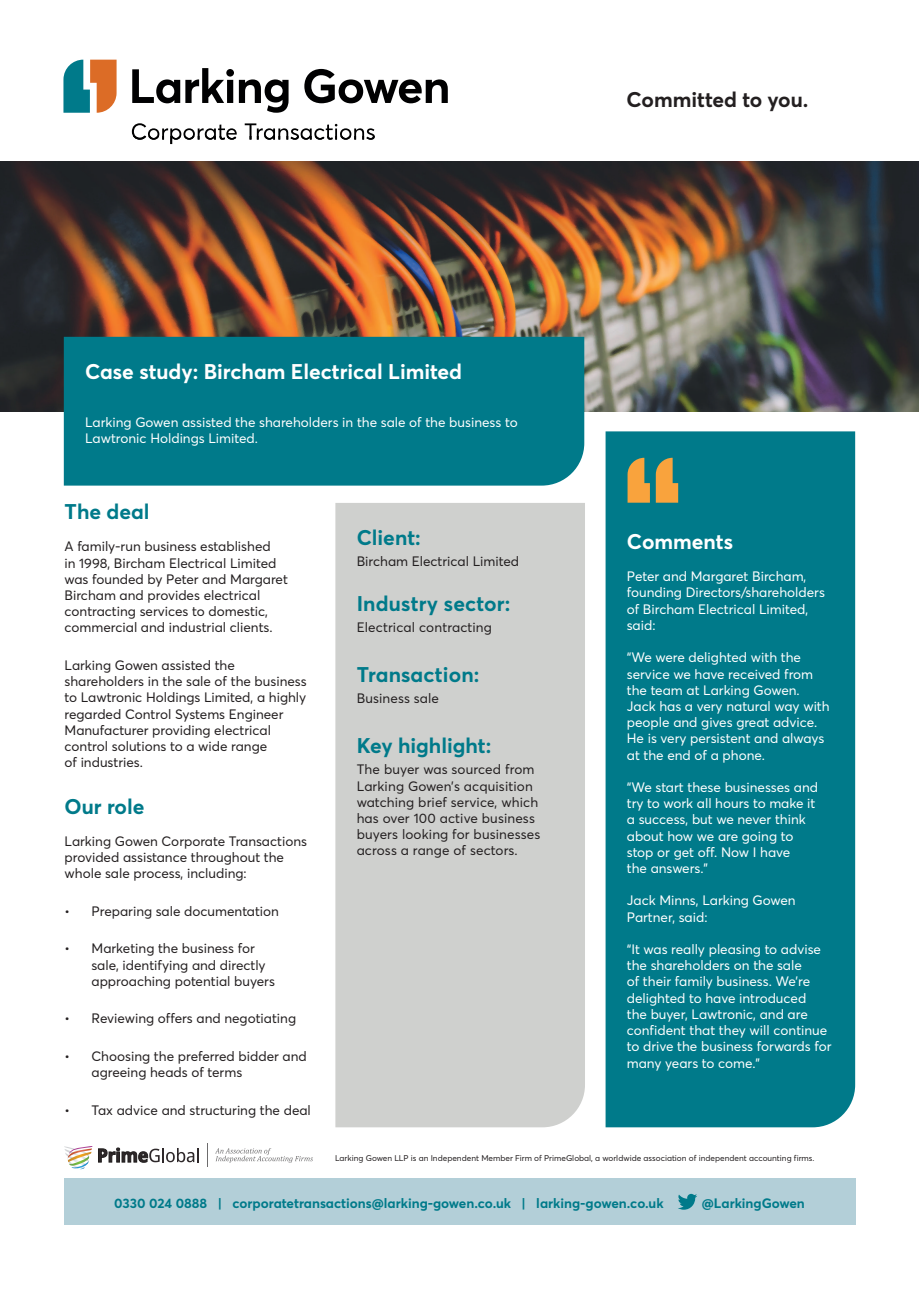
<style>
.page{position:relative;width:919px;height:1289px;background:#fff}
.page>*{position:absolute;margin:0;border:0;box-sizing:border-box;transform-origin:0 0}
.t1{font:700 21px "Averta";color:#007a8a}
.t2{font:700 21px "Averta";color:#fff}
.t3{font:700 21px "Averta";color:#231f20}
.t4{font:13.5px/16.2px "Averta";color:#231f20}
.t5{font:13.5px/16.2px "Averta";color:#fff}
.t6{font:700 13.5px "Averta";color:#007a8a}
.t7{font:8.25px "Averta";color:#231f20}
</style>
<div class="page">
<div style="left:335px;top:503px;width:250px;height:624px;background:#cfd0ce"></div>
<img style="left:0;top:162px;width:918px;height:249px">
<div style="left:64px;top:337px;width:520px;height:148px;background:#007a8a"></div>
<svg style="left:132px;top:68px;width:156px;height:45px"></svg>
<svg style="left:304px;top:69px;width:144px;height:34px"></svg>
<svg style="left:63px;top:60px;width:54px;height:53px"></svg>
<svg style="left:132px;top:123px;width:105px;height:21px"></svg>
<svg style="left:245px;top:123px;width:130px;height:17px"></svg>
<div style="left:64px;top:1178px;width:791px;height:47px;background:#b3cfd8"></div>
<svg style="left:678px;top:1193px;width:19px;height:17px"></svg>
<div style="left:605px;top:431px;width:250px;height:696px;background:#007a8a"></div>
<svg style="left:627px;top:458px;width:51px;height:44px;background:#ae9654"></svg>
<svg style="left:64px;top:1146px;width:28px;height:23px"></svg>
<svg style="left:98px;top:1147px;width:101px;height:15px"></svg>
<svg style="left:215px;top:1148px;width:98px;height:14px"></svg>
<svg style="left:207px;top:1143px;width:1px;height:24px"></svg>
<h1 class="t3" style="left:626px;top:84px;width:183px">Committed to you.</h1>
<h1 class="t2" style="left:85px;top:356px;width:378px">Case study: Bircham Electrical Limited</h1>
<p class="t5" style="left:85px;top:414px;width:434px">Larking Gowen assisted the shareholders in the sale of the business to<br>Lawtronic Holdings Limited.</p>
<h1 class="t1" style="left:64px;top:497px;width:87px">The deal</h1>
<p class="t4" style="left:64px;top:538px;width:225px">A family-run business established<br>in 1998, Bircham Electrical Limited was founded by Peter and Margaret Bircham and provides electrical contracting services to domestic, commercial and industrial clients.</p>
<p class="t4" style="left:64px;top:656px;width:244px">Larking Gowen assisted the shareholders in the sale of the business to Lawtronic Holdings Limited, a highly regarded Control Systems Engineer<br>Manufacturer providing electrical control solutions to a wide range<br>of industries.</p>
<h1 class="t1" style="left:64px;top:791px;width:81px">Our role</h1>
<p class="t4" style="left:64px;top:832px;width:244px">Larking Gowen Corporate Transactions provided assistance throughout the whole sale process, including:</p>
<p class="t4" style="left:64px;top:902px;width:216px">• Preparing sale documentation</p>
<p class="t4" style="left:91px;top:940px;width:185px;text-indent:-27px">• Marketing the business for sale, identifying and directly approaching potential buyers</p>
<p class="t4" style="left:64px;top:1009px;width:233px">• Reviewing offers and negotiating</p>
<p class="t4" style="left:91px;top:1047px;width:217px;text-indent:-27px">• Choosing the preferred bidder and agreeing heads of terms</p>
<p class="t4" style="left:64px;top:1101px;width:248px">• Tax advice and structuring the deal</p>
<h1 class="t1" style="left:356px;top:522px;width:66px">Client:</h1>
<p class="t4" style="left:356px;top:552px;width:164px">Bircham Electrical Limited</p>
<h1 class="t1" style="left:356px;top:589px;width:155px">Industry sector:</h1>
<p class="t4" style="left:356px;top:619px;width:137px">Electrical contracting</p>
<h1 class="t1" style="left:356px;top:660px;width:124px">Transaction:</h1>
<p class="t4" style="left:356px;top:690px;width:84px">Business sale</p>
<h1 class="t1" style="left:356px;top:731px;width:136px">Key highlight:</h1>
<p class="t4" style="left:356px;top:761px;width:185px">The buyer was sourced from<br>Larking Gowen’s acquisition watching brief service, which has over 100 active business buyers looking for businesses across a range of sectors.</p>
<h1 class="t2" style="left:626px;top:526px;width:108px">Comments</h1>
<p class="t5" style="left:626px;top:568px;width:200px">Peter and Margaret Bircham, founding Directors/shareholders of Bircham Electrical Limited, said:</p>
<p class="t5" style="left:626px;top:649px;width:204px">“We were delighted with the service we have received from the team at Larking Gowen.<br>Jack has a very natural way with people and gives great advice.<br>He is very persistent and always at the end of a phone.</p>
<p class="t5" style="left:626px;top:778px;width:193px">“We start these businesses and try to work all hours to make it a success, but we never think about how we are going to stop or get off. Now I have<br>the answers.”</p>
<p class="t5" style="left:626px;top:892px;width:170px">Jack Minns, Larking Gowen<br>Partner, said:</p>
<p class="t5" style="left:626px;top:940px;width:206px">“It was really pleasing to advise the shareholders on the sale<br>of their family business. We’re delighted to have introduced<br>the buyer, Lawtronic, and are confident that they will continue to drive the business forwards for many years to come.”</p>
<p class="t7" style="left:335px;top:1152px;width:481px">Larking Gowen LLP is an Independent Member Firm of PrimeGlobal, a worldwide association of independent accounting firms.</p>
<p class="t6" style="left:114px;top:1194px;width:551px">0330 024 0888 | corporatetransactions@larking-gowen.co.uk | larking-gowen.co.uk</p>
<p class="t6" style="left:701px;top:1194px;width:105px">@LarkingGowen</p>
</div>
